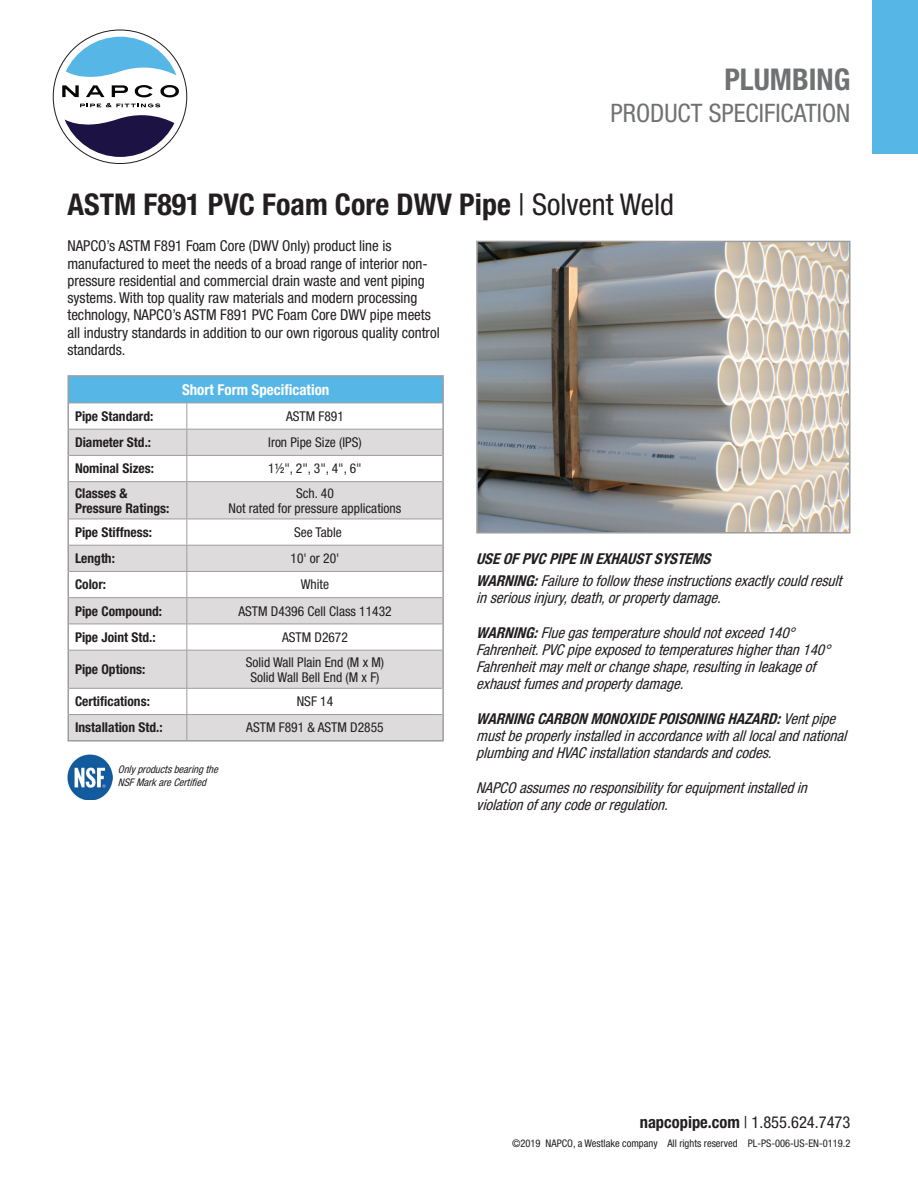
<style>
.page{position:relative;width:918px;height:1188px;background:#fff}
.page>*{position:absolute;margin:0;border:0;box-sizing:border-box;transform-origin:0 0}
.t1{font:700 condensed 30px "Helvetica Neue LT Std";color:#231f20}
.t2{font:700 condensed 30px "Helvetica Neue LT Std";color:#707172}
.t3{font:condensed 25.5px "Helvetica Neue LT Std";color:#707172}
.t4{font:condensed 16.5px "Helvetica Neue LT Std";color:#231f20}
.Body{font:italic condensed 15px/17.2px "Helvetica Neue LT Std";color:#231f20}
.Body-2{font:condensed 15px/17.2px "Helvetica Neue LT Std";color:#231f20}
.Subheads{font:italic 700 condensed 15px "Helvetica Neue LT Std";color:#231f20}
.Table_Content{font:700 condensed 15px "Helvetica Neue LT Std";color:#fff}
.Table_Content-2{font:condensed 13.5px "Helvetica Neue LT Std";color:#231f20}
.Table_Category{font:700 condensed 13.5px "Helvetica Neue LT Std";color:#231f20}
.t5{font:condensed 10.5px "Helvetica Neue LT Std";color:#231f20}
.Subheads-2{font:italic condensed 10.5px/13.5px "Helvetica Neue LT Std";color:#231f20}
.s1{font-weight:400}
.s2{font-weight:700}
</style>
<div class="page">
<div style="left:872px;top:0;width:46px;height:153px;background:#56b7e7"></div>
<svg style="left:62px;top:85px;width:17px;height:12px"></svg>
<svg style="left:86px;top:85px;width:18px;height:12px"></svg>
<svg style="left:112px;top:85px;width:16px;height:12px"></svg>
<svg style="left:135px;top:85px;width:18px;height:12px"></svg>
<svg style="left:160px;top:85px;width:19px;height:12px"></svg>
<svg style="left:80px;top:103px;width:80px;height:4px"></svg>
<svg style="left:66px;top:37px;width:111px;height:40px"></svg>
<svg style="left:65px;top:115px;width:109px;height:42px"></svg>
<div style="left:68px;top:376px;width:375px;height:27px;background:#56b7e7"></div>
<svg style="left:69px;top:430px;width:373px;height:310px;fill:#dddbdc"></svg>
<hr style="left:68px;top:375px;width:119px;height:2px;background:#9d9d9f">
<hr style="left:187px;top:375px;width:257px;height:2px;background:#9d9d9f">
<hr style="left:442px;top:377px;width:2px;height:26px;background:#9d9d9f">
<hr style="left:442px;top:403px;width:2px;height:26px;background:#9d9d9f">
<hr style="left:442px;top:429px;width:2px;height:26px;background:#9d9d9f">
<svg style="left:68px;top:377px;width:1px;height:105px"></svg>
<hr style="left:442px;top:455px;width:2px;height:27px;background:#9d9d9f">
<hr style="left:68px;top:482px;width:1px;height:37px;background:#9d9d9f">
<hr style="left:442px;top:482px;width:2px;height:37px;background:#9d9d9f">
<hr style="left:442px;top:519px;width:2px;height:26px;background:#9d9d9f">
<hr style="left:442px;top:545px;width:2px;height:26px;background:#9d9d9f">
<hr style="left:442px;top:571px;width:2px;height:27px;background:#9d9d9f">
<hr style="left:442px;top:598px;width:2px;height:26px;background:#9d9d9f">
<svg style="left:68px;top:519px;width:1px;height:131px"></svg>
<hr style="left:442px;top:624px;width:2px;height:26px;background:#9d9d9f">
<hr style="left:68px;top:650px;width:1px;height:38px;background:#9d9d9f">
<hr style="left:442px;top:650px;width:2px;height:38px;background:#9d9d9f">
<hr style="left:442px;top:688px;width:2px;height:27px;background:#9d9d9f">
<svg style="left:68px;top:688px;width:1px;height:52px"></svg>
<hr style="left:442px;top:715px;width:2px;height:25px;background:#9d9d9f">
<hr style="left:68px;top:740px;width:119px;height:2px;background:#9d9d9f">
<hr style="left:187px;top:740px;width:257px;height:2px;background:#9d9d9f">
<hr style="left:69px;top:403px;width:118px;height:1px;background:#9d9d9f">
<hr style="left:187px;top:403px;width:255px;height:1px;background:#9d9d9f">
<hr style="left:69px;top:429px;width:118px;height:1px;background:#9d9d9f">
<hr style="left:187px;top:429px;width:255px;height:1px;background:#9d9d9f">
<hr style="left:69px;top:455px;width:118px;height:1px;background:#9d9d9f">
<hr style="left:187px;top:455px;width:255px;height:1px;background:#9d9d9f">
<svg style="left:186px;top:403px;width:1px;height:78px"></svg>
<hr style="left:69px;top:481px;width:118px;height:1px;background:#9d9d9f">
<hr style="left:187px;top:481px;width:255px;height:1px;background:#9d9d9f">
<hr style="left:186px;top:482px;width:1px;height:37px;background:#9d9d9f">
<hr style="left:69px;top:519px;width:118px;height:1px;background:#9d9d9f">
<hr style="left:187px;top:519px;width:255px;height:1px;background:#9d9d9f">
<hr style="left:69px;top:545px;width:118px;height:1px;background:#9d9d9f">
<hr style="left:187px;top:545px;width:255px;height:1px;background:#9d9d9f">
<hr style="left:69px;top:571px;width:118px;height:1px;background:#9d9d9f">
<hr style="left:187px;top:571px;width:255px;height:1px;background:#9d9d9f">
<hr style="left:69px;top:597px;width:118px;height:1px;background:#9d9d9f">
<hr style="left:187px;top:597px;width:255px;height:1px;background:#9d9d9f">
<hr style="left:69px;top:624px;width:118px;height:1px;background:#9d9d9f">
<hr style="left:187px;top:624px;width:255px;height:1px;background:#9d9d9f">
<svg style="left:186px;top:519px;width:1px;height:131px"></svg>
<hr style="left:69px;top:650px;width:118px;height:1px;background:#9d9d9f">
<hr style="left:187px;top:650px;width:255px;height:1px;background:#9d9d9f">
<hr style="left:186px;top:651px;width:1px;height:37px;background:#9d9d9f">
<hr style="left:69px;top:688px;width:118px;height:1px;background:#9d9d9f">
<hr style="left:187px;top:688px;width:255px;height:1px;background:#9d9d9f">
<hr style="left:69px;top:714px;width:118px;height:1px;background:#9d9d9f">
<hr style="left:187px;top:714px;width:255px;height:1px;background:#9d9d9f">
<svg style="left:186px;top:689px;width:1px;height:51px"></svg>
<img style="left:68px;top:755px;width:45px;height:45px">
<img style="left:479px;top:244px;width:368px;height:287px">
<div style="left:476px;top:241px;width:374px;height:293px;border:2px solid #9d9d9f"></div>
<h1 class="t2" style="left:724px;top:61px;width:128px">PLUMBING</h1>
<h2 class="t3" style="left:611px;top:98px;width:241px">PRODUCT SPECIFICATION</h2>
<p class="t1" style="left:68px;top:186px;width:608px">ASTM F891 PVC Foam Core DWV Pipe <span class="s1">| Solvent Weld</span></p>
<p class="Body-2" style="left:68px;top:237px;width:374px">NAPCO’s ASTM F891 Foam Core (DWV Only) product line is manufactured to meet the needs of a broad range of interior non&shy;pressure residential and commercial drain waste and vent piping systems. With top quality raw materials and modern processing technology, NAPCO’s ASTM F891 PVC Foam Core DWV pipe meets all industry standards in addition to our own rigorous quality control standards.</p>
<p class="Table_Content" style="left:182px;top:381px;width:149px">Short Form Specification</p>
<p class="Table_Category" style="left:75px;top:408px;width:80px">Pipe Standard:</p>
<p class="Table_Content-2" style="left:286px;top:408px;width:59px">ASTM F891</p>
<p class="Table_Category" style="left:75px;top:434px;width:78px">Diameter Std.:</p>
<p class="Table_Content-2" style="left:268px;top:435px;width:95px">Iron Pipe Size (IPS)</p>
<p class="Table_Category" style="left:75px;top:460px;width:80px">Nominal Sizes:</p>
<p class="Table_Content-2" style="left:268px;top:461px;width:95px">1½", 2", 3", 4", 6"</p>
<p class="Table_Category" style="left:75px;top:485px;width:54px">Classes &amp;</p>
<p class="Table_Category" style="left:75px;top:500px;width:96px">Pressure Ratings:</p>
<p class="Table_Content-2" style="left:296px;top:485px;width:39px">Sch. 40</p>
<p class="Table_Content-2" style="left:229px;top:500px;width:174px">Not rated for pressure applications</p>
<p class="Table_Category" style="left:75px;top:524px;width:78px">Pipe Stiffness:</p>
<p class="Table_Content-2" style="left:294px;top:524px;width:49px">See Table</p>
<p class="Table_Category" style="left:75px;top:550px;width:41px">Length:</p>
<p class="Table_Content-2" style="left:291px;top:551px;width:50px">10' or 20'</p>
<p class="Table_Category" style="left:75px;top:576px;width:33px">Color:</p>
<p class="Table_Content-2" style="left:301px;top:577px;width:30px">White</p>
<p class="Table_Category" style="left:75px;top:603px;width:89px">Pipe Compound:</p>
<p class="Table_Content-2" style="left:238px;top:603px;width:155px">ASTM D4396 Cell Class 11432</p>
<p class="Table_Category" style="left:75px;top:629px;width:82px">Pipe Joint Std.:</p>
<p class="Table_Content-2" style="left:282px;top:629px;width:67px">ASTM D2672</p>
<p class="Table_Category" style="left:75px;top:661px;width:72px">Pipe Options:</p>
<p class="Table_Content-2" style="left:246px;top:654px;width:140px">Solid Wall Plain End (M x M)</p>
<p class="Table_Content-2" style="left:250px;top:669px;width:131px">Solid Wall Bell End (M x F)</p>
<p class="Table_Category" style="left:75px;top:693px;width:76px">Certifications:</p>
<p class="Table_Content-2" style="left:297px;top:694px;width:38px">NSF 14</p>
<p class="Table_Category" style="left:75px;top:719px;width:89px">Installation Std.:</p>
<p class="Table_Content-2" style="left:246px;top:720px;width:139px">ASTM F891 &amp; ASTM D2855</p>
<p class="Subheads-2" style="left:118px;top:762px;width:105px">Onlyproductsbearingthe<br>NSFMarkareCertified</p>
<p class="Subheads" style="left:476px;top:550px;width:240px">USEOFPVCPIPEINEXHAUSTSYSTEMS</p>
<p class="Body" style="left:476px;top:572px;width:371px"><span class="s2">WARNING:</span>Failuretofollow theseinstructionsexactlycouldresult inseriousinjury,death,orpropertydamage.</p>
<p class="Body" style="left:476px;top:624px;width:360px"><span class="s2">WARNING:</span>Fluegastemperatureshouldnotexceed140° Fahrenheit.PVCpipeexposedtotemperatureshigherthan140° Fahrenheitmaymeltorchangeshape,resultinginleakageof exhaustfumesandpropertydamage.</p>
<p class="Body" style="left:476px;top:710px;width:376px"><span class="s2">WARNINGCARBONMONOXIDEPOISONINGHAZARD:</span>Ventpipe mustbeproperlyinstalledinaccordancewithalllocalandnational plumbingandHVACinstallationstandardsandcodes.</p>
<p class="Body" style="left:476px;top:779px;width:337px">NAPCOassumesnoresponsibilityforequipmentinstalledin violationofanycodeorregulation.</p>
<p class="t4" style="left:640px;top:1112px;width:212px"><span class="s2">napcopipe.com</span> | 1.855.624.7473</p>
<p class="t5" style="left:512px;top:1137px;width:340px">©2019 NAPCO, a Westlake company All rights reserved PL-PS-006-US-EN-0119.2</p>
</div>
